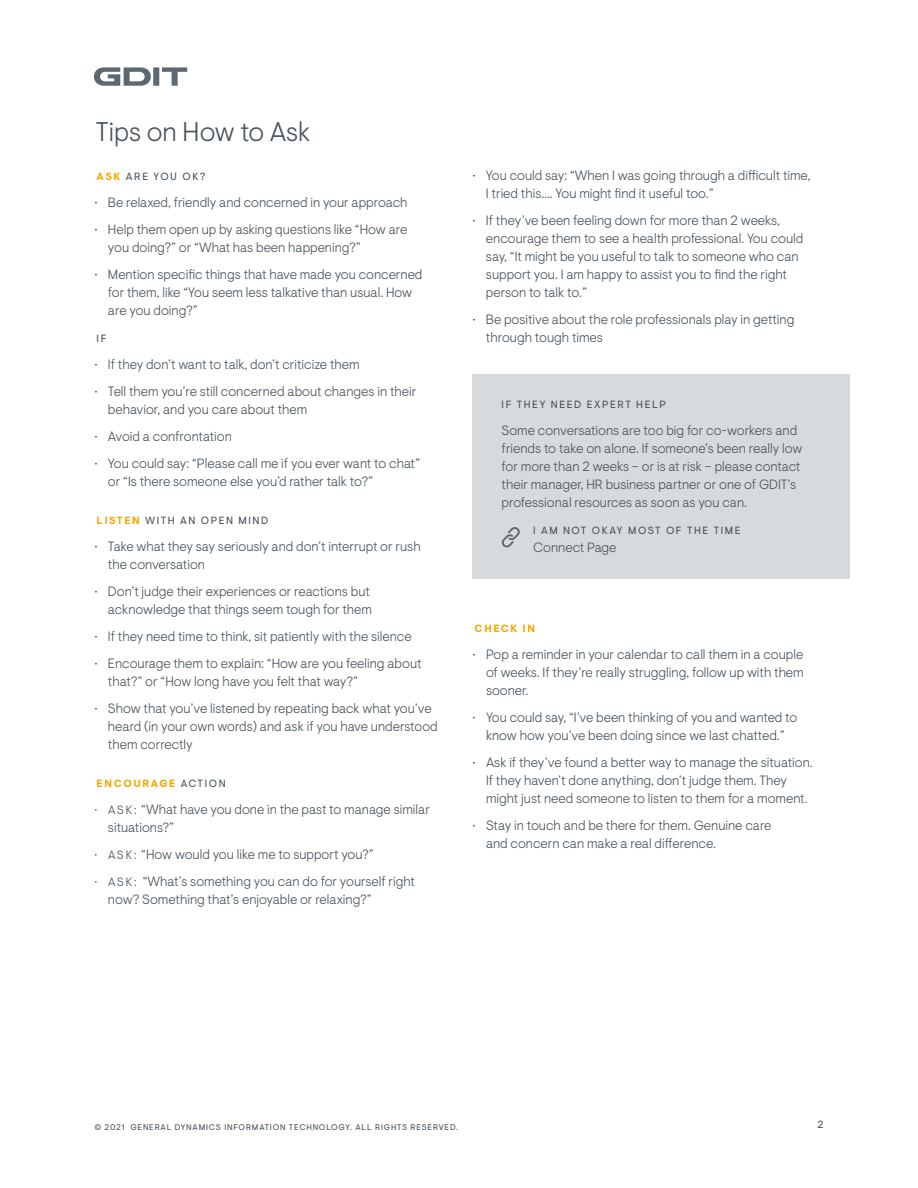
<style>
.page{position:relative;width:918px;height:1188px;background:#fff}
.page>*{position:absolute;margin:0;border:0;box-sizing:border-box;transform-origin:0 0}
.t1{font:300 27px "Visuelt Pro";color:#4a545b}
.t2{font:300 13.5px/18px "Visuelt Pro";color:#4a545b}
.t3{font:10.5px "Visuelt Pro";letter-spacing:.15em;color:#4a545b}
.t4{font:700 10.5px "Visuelt Pro";letter-spacing:.15em;color:#f4a700}
.t5{font:8.25px "Visuelt Pro";letter-spacing:.1em;color:#4a545b}
.s1{font-weight:700;color:#f4a700}
.s2{font-weight:400;color:#4a545b}
.s3{font-size:12px}
</style>
<div class="page">
<svg style="left:94px;top:67px;width:93px;height:19px"></svg>
<div style="left:472px;top:375px;width:378px;height:204px;background:#d7dadc"></div>
<svg style="left:501px;top:527px;width:19px;height:21px"></svg>
<h1 class="t1" style="left:96px;top:116px;width:217px">Tips on How to Ask</h1>
<p class="t3" style="left:97px;top:170px;width:110px"><span class="s1">ASK</span> ARE YOU OK?</p>
<p class="t2" style="left:94px;top:193px;width:315px">• Be relaxed, friendly and concerned in your approach</p>
<p class="t2" style="left:108px;top:220px;width:301px;text-indent:-13px">• Help them open up by asking questions like “How are you doing?” or “What has been happening?”</p>
<p class="t2" style="left:108px;top:265px;width:316px;text-indent:-13px">• Mention specific things that have made you concerned for them, like “You seem less talkative than usual. How are you doing?”</p>
<p class="t3" style="left:97px;top:332px;width:11px">IF</p>
<p class="t2" style="left:94px;top:355px;width:267px">• If they don’t want to talk, don’t criticize them</p>
<p class="t2" style="left:108px;top:382px;width:310px;text-indent:-13px">• Tell them you’re still concerned about changes in their behavior, and you care about them</p>
<p class="t2" style="left:94px;top:427px;width:139px">• Avoid a confrontation</p>
<p class="t2" style="left:108px;top:454px;width:313px;text-indent:-13px">• You could say: “Please call me if you ever want to chat” or “Is there someone else you’d rather talk to?”</p>
<p class="t3" style="left:97px;top:514px;width:173px"><span class="s1">LISTEN</span> WITH AN OPEN MIND</p>
<p class="t2" style="left:108px;top:537px;width:314px;text-indent:-13px">• Take what they say seriously and don’t interrupt or rush the conversation</p>
<p class="t2" style="left:94px;top:582px;width:279px;text-align:right">• Don’t judge their experiences or reactions but acknowledge that things seem tough for them</p>
<p class="t2" style="left:94px;top:627px;width:319px">• If they need time to think, sit patiently with the silence</p>
<p class="t2" style="left:108px;top:654px;width:315px;text-indent:-13px">• Encourage them to explain: “How are you feeling about that?” or “How long have you felt that way?”</p>
<p class="t2" style="left:108px;top:699px;width:331px;text-indent:-13px">• Show that you’ve listened by repeating back what you’ve heard (in your own words) and ask if you have understood them correctly</p>
<p class="t4" style="left:97px;top:777px;width:131px">ENCOURAGE <span class="s2">ACTION</span></p>
<p class="t2" style="left:108px;top:801px;width:323px;text-indent:-13px"><span class="s3">• ASK:</span> “What have you done in the past to manage similar situations?”</p>
<p class="t2" style="left:94px;top:846px;width:281px"><span class="s3">• ASK:</span> “How would you like me to support you?”</p>
<p class="t2" style="left:108px;top:873px;width:309px;text-indent:-13px"><span class="s3">• ASK:</span> “What’s something you can do for yourself right now? Something that’s enjoyable or relaxing?”</p>
<p class="t2" style="left:486px;top:166px;width:326px;text-indent:-14px">• You could say: “When I was going through a difficult time,<br>I tried this…. You might find it useful too.”</p>
<p class="t2" style="left:486px;top:211px;width:319px;text-indent:-14px">• If they’ve been feeling down for more than 2 weeks, encourage them to see a health professional. You could say, “It might be you useful to talk to someone who can support you. I am happy to assist you to find the right person to talk to.”</p>
<p class="t2" style="left:486px;top:310px;width:310px;text-indent:-14px">• Be positive about the role professionals play in getting through tough times</p>
<p class="t3" style="left:502px;top:399px;width:166px">IF THEY NEED EXPERT HELP</p>
<p class="t2" style="left:502px;top:422px;width:302px">Some conversations are too big for co-workers and friends to take on alone. If someone’s been really low for more than 2 weeks – or is at risk – please contact their manager, HR business partner or one of GDIT’s professional resources as soon as you can.</p>
<p class="t3" style="left:533px;top:525px;width:209px">I AM NOT OKAY MOST OF THE TIME</p>
<p class="t2" style="left:533px;top:539px;width:85px">Connect Page</p>
<p class="t4" style="left:475px;top:622px;width:62px">CHECK IN</p>
<p class="t2" style="left:486px;top:645px;width:319px;text-align:justify;text-indent:-14px">• Pop a reminder in your calendar to call them in a couple of weeks. If they’re really struggling, follow up with them sooner.</p>
<p class="t2" style="left:472px;top:708px;width:326px;text-align:center">• You could say, “I’ve been thinking of you and wanted to know how you’ve been doing since we last chatted.”</p>
<p class="t2" style="left:486px;top:753px;width:328px;text-indent:-14px">• Ask if they’ve found a better way to manage the situation.<br>If they haven’t done anything, don’t judge them. They might just need someone to listen to them for a moment.</p>
<p class="t2" style="left:486px;top:816px;width:287px;text-indent:-14px">• Stay in touch and be there for them. Genuine care and concern can make a real difference.</p>
<p class="t5" style="left:94px;top:1123px;width:365px">© 2021 GENERAL DYNAMICS INFORMATION TECHNOLOGY. ALL RIGHTS RESERVED.</p>
<p class="t3" style="left:817px;top:1119px;width:8px">2</p>
</div>
